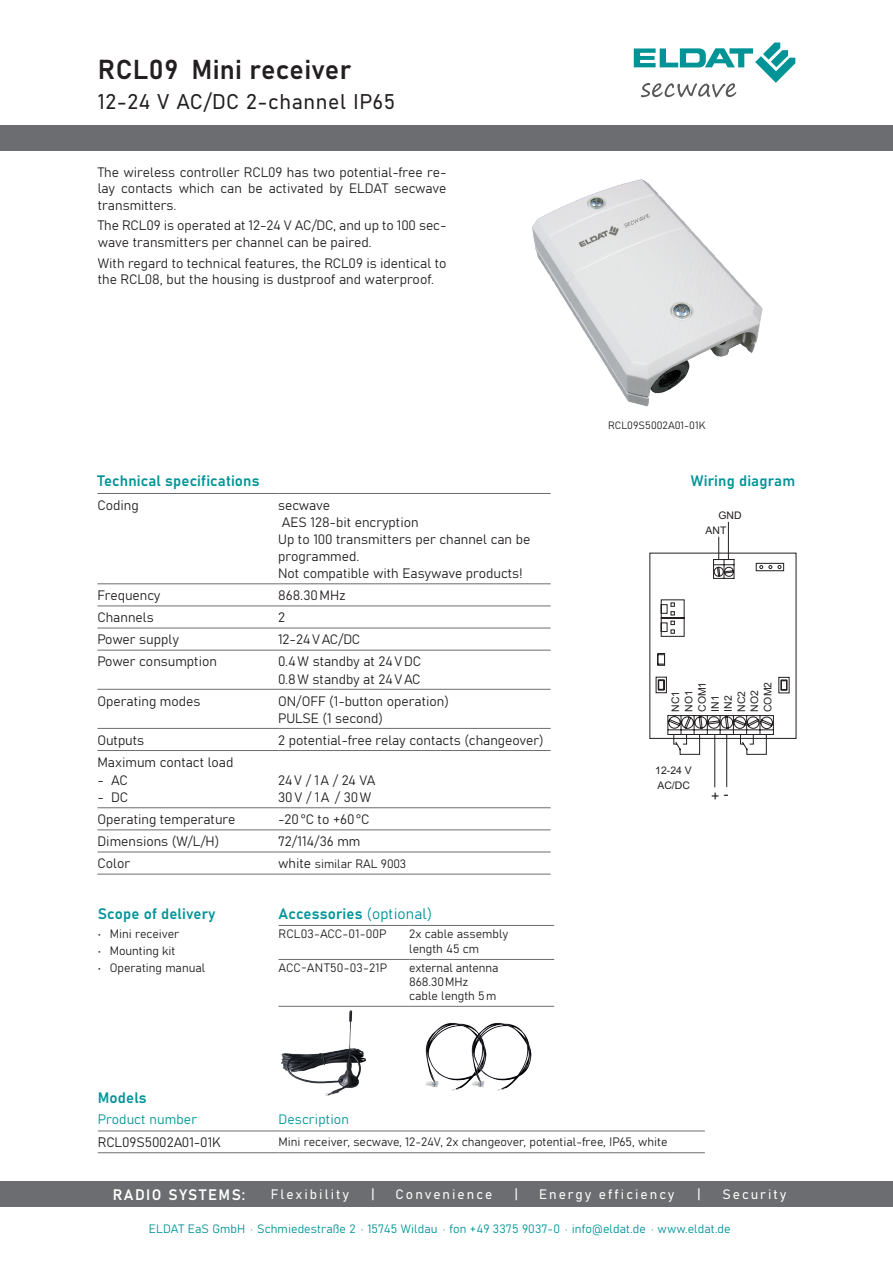
<style>
.page{position:relative;width:893px;height:1263px;background:#fff}
.page>*{position:absolute;margin:0;border:0;box-sizing:border-box;transform-origin:0 0}
.Inhalt_secwave{font:27px "Bahnschrift";letter-spacing:.01em;color:#231f20}
.Inhalt_secwave-2{font:21px "Bahnschrift";letter-spacing:.03em;color:#231f20}
.t1{font:15px "Bahnschrift";letter-spacing:.01em;color:#009497}
.t2{font:15px "Bahnschrift";letter-spacing:.1em;color:#fff}
.t3{font:14.25px "Arial";color:#231f20}
.Fließtext{font:13.5px/16.5px "Bahnschrift";color:#231f20}
.t4{font:13.5px "Bahnschrift";letter-spacing:.15em;color:#fff}
.t5{font:13.5px "Bahnschrift";letter-spacing:.01em;color:#009497}
.Index_secwave{font:13.5px "Bahnschrift";color:#231f20}
.Fließtext-2{font:12px/13.5px "Bahnschrift";color:#231f20}
.t6{font:12px "Bahnschrift";letter-spacing:.01em;color:#009497}
.Fließtext-3{font:12px "Bahnschrift";letter-spacing:.02em;color:#231f20}
.t7{font:10.5px/13.2px "Arial";color:#231f20}
.bildunter{font:10.5px "Bahnschrift";letter-spacing:.01em;color:#231f20}
.s1{font-size:13.5px}
</style>
<div class="page">
<div style="left:0;top:125px;width:892px;height:26px;background:#6c6d70"></div>
<div style="left:0;top:1181px;width:893px;height:26px;background:#6c6d70"></div>
<hr style="left:98px;top:1131px;width:181px;height:1px;background:#6c6d70">
<hr style="left:279px;top:1131px;width:426px;height:1px;background:#6c6d70">
<hr style="left:98px;top:1152px;width:181px;height:1px;background:#6c6d70">
<hr style="left:279px;top:1152px;width:426px;height:1px;background:#6c6d70">
<img style="left:532px;top:179px;width:231px;height:228px">
<hr style="left:97px;top:493px;width:181px;height:1px;background:#6c6d70">
<hr style="left:278px;top:493px;width:273px;height:1px;background:#6c6d70">
<hr style="left:97px;top:583px;width:181px;height:1px;background:#6c6d70">
<hr style="left:278px;top:583px;width:273px;height:1px;background:#6c6d70">
<hr style="left:97px;top:606px;width:181px;height:1px;background:#6c6d70">
<hr style="left:278px;top:606px;width:273px;height:1px;background:#6c6d70">
<hr style="left:97px;top:628px;width:181px;height:1px;background:#6c6d70">
<hr style="left:278px;top:628px;width:273px;height:1px;background:#6c6d70">
<hr style="left:97px;top:650px;width:181px;height:1px;background:#6c6d70">
<hr style="left:278px;top:650px;width:273px;height:1px;background:#6c6d70">
<hr style="left:97px;top:689px;width:181px;height:1px;background:#6c6d70">
<hr style="left:278px;top:689px;width:273px;height:1px;background:#6c6d70">
<hr style="left:97px;top:728px;width:181px;height:1px;background:#6c6d70">
<hr style="left:278px;top:728px;width:273px;height:1px;background:#6c6d70">
<hr style="left:97px;top:750px;width:181px;height:1px;background:#6c6d70">
<hr style="left:278px;top:750px;width:273px;height:1px;background:#6c6d70">
<hr style="left:97px;top:807px;width:181px;height:1px;background:#6c6d70">
<hr style="left:278px;top:807px;width:273px;height:1px;background:#6c6d70">
<hr style="left:97px;top:830px;width:181px;height:1px;background:#6c6d70">
<hr style="left:278px;top:830px;width:273px;height:1px;background:#6c6d70">
<hr style="left:97px;top:852px;width:181px;height:1px;background:#6c6d70">
<hr style="left:278px;top:852px;width:273px;height:1px;background:#6c6d70">
<hr style="left:97px;top:874px;width:181px;height:1px;background:#6c6d70">
<hr style="left:278px;top:874px;width:273px;height:1px;background:#6c6d70">
<svg style="left:649px;top:537px;width:147px;height:251px"></svg>
<hr style="left:728px;top:522px;width:1px;height:37px;background:#231f20">
<img style="left:425px;top:1023px;width:46px;height:68px">
<img style="left:471px;top:1023px;width:61px;height:68px">
<img style="left:281px;top:1010px;width:85px;height:85px">
<hr style="left:279px;top:925px;width:130px;height:1px;background:#6c6d70">
<hr style="left:409px;top:925px;width:145px;height:1px;background:#6c6d70">
<hr style="left:409px;top:1006px;width:145px;height:1px;background:#6c6d70">
<hr style="left:279px;top:959px;width:130px;height:1px;background:#6c6d70">
<hr style="left:409px;top:959px;width:145px;height:1px;background:#6c6d70">
<hr style="left:279px;top:1006px;width:130px;height:1px;background:#6c6d70">
<svg style="left:634px;top:43px;width:161px;height:54px"></svg>
<p class="Inhalt_secwave" style="left:98px;top:49px;width:255px">RCL09 Mini receiver</p>
<p class="Inhalt_secwave-2" style="left:98px;top:86px;width:299px">12-24 V AC/DC 2-channel IP65</p>
<p class="Fließtext" style="left:98px;top:163px;width:350px;text-align:justify">The wireless controller RCL09 has two potential-free re&shy;lay contacts which can be activated by ELDAT secwave transmitters.</p>
<p class="Fließtext" style="left:98px;top:216px;width:350px">The RCL09 is operated at 12-24 V AC/DC, and up to 100 sec&shy;wave transmitters per channel can be paired.</p>
<p class="Fließtext" style="left:98px;top:254px;width:350px">With regard to technical features, the RCL09 is identical to the RCL08, but the housing is dustproof and waterproof.</p>
<p class="bildunter" style="left:608px;top:418px;width:99px">RCL09S5002A01-01K</p>
<p class="t1" style="left:97px;top:469px;width:164px">Technical specifications</p>
<p class="t1" style="left:691px;top:469px;width:106px">Wiring diagram</p>
<p class="Fließtext" style="left:97px;top:496px;width:43px">Coding</p>
<p class="Fließtext" style="left:278px;top:496px;width:53px">secwave</p>
<p class="Fließtext" style="left:282px;top:513px;width:138px">AES 128-bit encryption</p>
<p class="Fließtext" style="left:278px;top:530px;width:254px">Up to 100 transmitters per channel can be programmed.</p>
<p class="Fließtext" style="left:278px;top:564px;width:246px">Not compatible with Easywave products!</p>
<p class="Fließtext" style="left:97px;top:586px;width:64px">Frequency</p>
<p class="Fließtext" style="left:278px;top:586px;width:69px">868.30MHz</p>
<p class="Fließtext" style="left:97px;top:608px;width:58px">Channels</p>
<p class="Fließtext" style="left:278px;top:608px;width:8px">2</p>
<p class="Fließtext" style="left:97px;top:630px;width:83px">Power supply</p>
<p class="Fließtext" style="left:278px;top:630px;width:84px">12-24VAC/DC</p>
<p class="Fließtext" style="left:97px;top:652px;width:121px">Power consumption</p>
<p class="Fließtext" style="left:278px;top:652px;width:144px">0.4W standby at 24VDC</p>
<p class="Fließtext" style="left:278px;top:670px;width:144px">0.8W standby at 24VAC</p>
<p class="Fließtext" style="left:97px;top:692px;width:104px">Operating modes</p>
<p class="Fließtext" style="left:278px;top:692px;width:172px">ON/OFF (1-button operation)</p>
<p class="Fließtext" style="left:278px;top:709px;width:106px">PULSE (1 second)</p>
<p class="Fließtext" style="left:97px;top:731px;width:48px">Outputs</p>
<p class="Fließtext" style="left:278px;top:731px;width:267px">2 potential-free relay contacts (changeover)</p>
<p class="Fließtext" style="left:97px;top:753px;width:138px">Maximum contact load</p>
<p class="Fließtext" style="left:97px;top:771px;width:32px">- AC</p>
<p class="Fließtext" style="left:278px;top:771px;width:99px">24V / 1A / 24 VA</p>
<p class="Fließtext" style="left:97px;top:788px;width:32px">- DC</p>
<p class="Fließtext" style="left:278px;top:788px;width:95px">30V / 1A / 30W</p>
<p class="Fließtext" style="left:97px;top:810px;width:139px">Operating temperature</p>
<p class="Fließtext" style="left:278px;top:810px;width:93px">-20°C to +60°C</p>
<p class="Fließtext" style="left:97px;top:832px;width:123px">Dimensions (W/L/H)</p>
<p class="Fließtext" style="left:278px;top:832px;width:84px">72/114/36 mm</p>
<p class="Fließtext" style="left:97px;top:854px;width:34px">Color</p>
<p class="Fließtext-2" style="left:278px;top:856px;width:130px"><span class="s1">white</span> similar RAL 9003</p>
<p class="t1" style="left:98px;top:903px;width:119px">Scope of delivery</p>
<p class="t1" style="left:279px;top:903px;width:155px">Accessories (optional)</p>
<p class="Fließtext-2" style="left:98px;top:926px;width:83px">• Mini receiver</p>
<p class="Fließtext-2" style="left:279px;top:926px;width:110px">RCL03-ACC-01-00P</p>
<p class="Fließtext-2" style="left:409px;top:926px;width:100px">2x cable assembly</p>
<p class="Fließtext-2" style="left:98px;top:943px;width:79px">• Mounting kit</p>
<p class="Fließtext-2" style="left:409px;top:941px;width:71px">length 45 cm</p>
<p class="Fließtext-2" style="left:98px;top:960px;width:109px">• Operating manual</p>
<p class="Fließtext-3" style="left:279px;top:959px;width:110px">ACC-ANT50-03-21P</p>
<p class="Fließtext-2" style="left:409px;top:960px;width:91px">external antenna<br>868.30MHz</p>
<p class="Fließtext-2" style="left:409px;top:988px;width:89px">cable length 5m</p>
<p class="t7" style="left:718px;top:509px;width:25px">GND</p>
<p class="t7" style="left:705px;top:524px;width:22px">ANT</p>
<p class="t7" style="left:669px;top:712px;width:32px;rotate:-90deg">NC1<br>NO1<br>COM1<br>IN1<br>IN2<br>NC2<br>NO2<br>COM2</p>
<p class="t7" style="left:655px;top:763px;width:38px;line-height:15px">12-24 V<br>AC/DC</p>
<p class="t3" style="left:711px;top:785px;width:19px">+ -</p>
<p class="t1" style="left:98px;top:1086px;width:50px">Models</p>
<p class="t5" style="left:98px;top:1108px;width:101px">Product number</p>
<p class="t5" style="left:279px;top:1108px;width:72px">Description</p>
<p class="Index_secwave" style="left:98px;top:1132px;width:125px">RCL09S5002A01-01K</p>
<p class="Fließtext-2" style="left:279px;top:1134px;width:390px">Mini receiver, secwave, 12-24V, 2x changeover, potential-free, IP65, white</p>
<p class="t2" style="left:113px;top:1183px;width:134px">RADIO SYSTEMS:</p>
<p class="t4" style="left:271px;top:1184px;width:80px">Flexibility</p>
<p class="t4" style="left:371px;top:1184px;width:5px">|</p>
<p class="t4" style="left:396px;top:1184px;width:98px">Convenience</p>
<p class="t4" style="left:514px;top:1184px;width:5px">|</p>
<p class="t4" style="left:539px;top:1184px;width:137px">Energy efficiency</p>
<p class="t4" style="left:697px;top:1184px;width:5px">|</p>
<p class="t4" style="left:722px;top:1184px;width:65px">Security</p>
<p class="t6" style="left:149px;top:1220px;width:583px">ELDAT EaS GmbH · Schmiedestraße 2 · 15745 Wildau · fon +49 3375 9037-0 · info@eldat.de · www.eldat.de</p>
</div>
